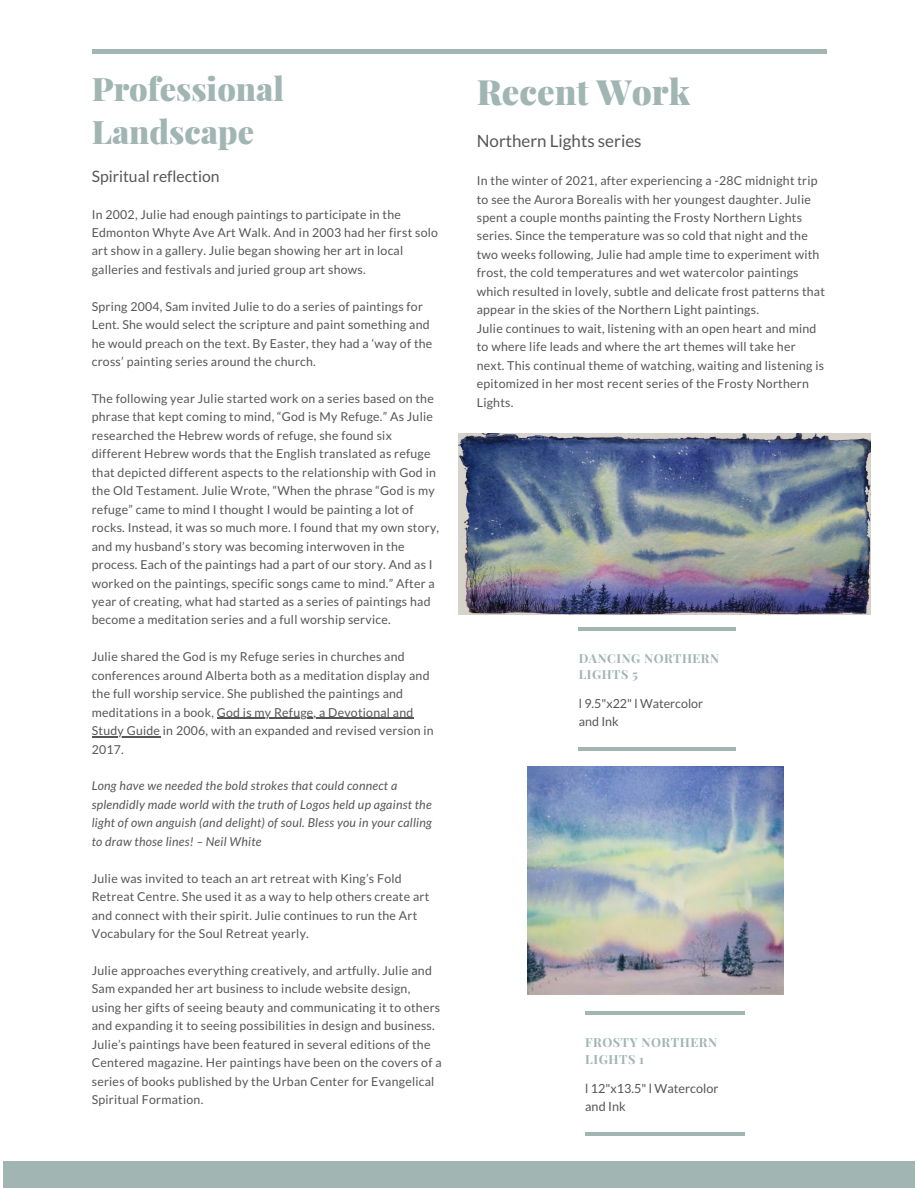
<style>
.page{position:relative;width:918px;height:1188px;background:#fff}
.page>*{position:absolute;margin:0;border:0;box-sizing:border-box;transform-origin:0 0}
.t1{font:900 34.95px "Playfair Display";color:#a1b5b3}
.t2{font:900 32.4px/42.2px "Playfair Display";color:#a1b5b3}
.t3{font:16.95px "Lato";color:#565656}
.t4{font:15.75px "Lato";color:#565656}
.t5{font:12.6px/18.1px "Lato";color:#565656}
.t6{font:700 12.6px/16.5px "Playfair Display";letter-spacing:.04em;color:#a1b5b3}
.t7{font:12.45px/17.9px "Lato";color:#565656}
.t8{font:700 12.45px/16.4px "Playfair Display";letter-spacing:.04em;color:#a1b5b3}
.t9{font:12.3px/18.5px "Lato";letter-spacing:.02em;color:#565656}
.t10{font:italic 12.3px/18.5px "Lato";letter-spacing:.02em;color:#565656}
</style>
<div class="page">
<hr style="left:217px;top:718px;width:197px;height:1px;background:#565656">
<hr style="left:92px;top:736px;width:68px;height:1px;background:#565656">
<img style="left:459px;top:433px;width:412px;height:181px">
<hr style="left:579px;top:628px;width:157px;height:3px;background:#a1b5b3">
<hr style="left:579px;top:747px;width:157px;height:3px;background:#a1b5b3">
<div style="left:3px;top:1161px;width:912px;height:27px;background:#a1b5b3"></div>
<hr style="left:92px;top:50px;width:734px;height:4px;background:#a1b5b3">
<img style="left:527px;top:766px;width:257px;height:229px">
<hr style="left:585px;top:1012px;width:159px;height:3px;background:#a1b5b3">
<hr style="left:585px;top:1133px;width:159px;height:3px;background:#a1b5b3">
<p class="t2" style="left:92px;top:67px;width:194px">Professional<br>Landscape</p>
<p class="t4" style="left:92px;top:167px;width:129px">Spiritual reflection</p>
<p class="t9" style="left:92px;top:205px;width:348px">In 2002, Julie had enough paintings to participate in the Edmonton Whyte Ave Art Walk. And in 2003 had her first solo art show in a gallery. Julie began showing her art in local galleries and festivals and juried group art shows.</p>
<p class="t9" style="left:92px;top:297px;width:342px">Spring 2004, Sam invited Julie to do a series of paintings for Lent. She would select the scripture and paint something and he would preach on the text. By Easter, they had a ‘way of the cross’ painting series around the church.</p>
<p class="t9" style="left:92px;top:389px;width:349px">The following year Julie started work on a series based on the phrase that kept coming to mind, “God is My Refuge.” As Julie researched the Hebrew words of refuge, she found six different Hebrew words that the English translated as refuge that depicted different aspects to the relationship with God in the Old Testament. Julie Wrote, “When the phrase “God is my refuge” came to mind I thought I would be painting a lot of rocks. Instead, it was so much more. I found that my own story, and my husband’s story was becoming interwoven in the process. Each of the paintings had a part of our story. And as I worked on the paintings, specific songs came to mind.” After a year of creating, what had started as a series of paintings had become a meditation series and a full worship service.</p>
<p class="t9" style="left:92px;top:647px;width:343px">Julie shared the God is my Refuge series in churches and conferences around Alberta both as a meditation display and the full worship service. She published the paintings and meditations in a book, God is my Refuge, a Devotional and Study Guide in 2006, with an expanded and revised version in 2017.</p>
<p class="t10" style="left:92px;top:777px;width:342px">Long have we needed the bold strokes that could connect a splendidly made world with the truth of Logos held up against the light of own anguish (and delight) of soul. Bless you in your calling to draw those lines! – Neil White</p>
<p class="t9" style="left:92px;top:869px;width:339px">Julie was invited to teach an art retreat with King’s Fold Retreat Centre. She used it as a way to help others create art and connect with their spirit. Julie continues to run the Art Vocabulary for the Soul Retreat yearly.</p>
<p class="t9" style="left:92px;top:961px;width:351px">Julie approaches everything creatively, and artfully. Julie and Sam expanded her art business to include website design, using her gifts of seeing beauty and communicating it to others and expanding it to seeing possibilities in design and business.<br>Julie’s paintings have been featured in several editions of the Centered magazine. Her paintings have been on the covers of a series of books published by the Urban Center for Evangelical Spiritual Formation.</p>
<p class="t1" style="left:477px;top:67px;width:215px">Recent Work</p>
<p class="t3" style="left:477px;top:130px;width:166px">Northern Lights series</p>
<p class="t9" style="left:477px;top:171px;width:350px">In the winter of 2021, after experiencing a -28C midnight trip to see the Aurora Borealis with her youngest daughter. Julie spent a couple months painting the Frosty Northern Lights series. Since the temperature was so cold that night and the two weeks following, Julie had ample time to experiment with frost, the cold temperatures and wet watercolor paintings which resulted in lovely, subtle and delicate frost patterns that appear in the skies of the Northern Light paintings.</p>
<p class="t9" style="left:477px;top:319px;width:349px">Julie continues to wait, listening with an open heart and mind to where life leads and where the art themes will take her next. This continual theme of watching, waiting and listening is epitomized in her most recent series of the Frosty Northern Lights.</p>
<p class="t8" style="left:579px;top:650px;width:142px">DANCING NORTHERN<br>LIGHTS 5</p>
<p class="t7" style="left:579px;top:694px;width:126px">l 9.5"x22" l Watercolor and Ink</p>
<p class="t6" style="left:585px;top:1034px;width:133px">FROSTY NORTHERN<br>LIGHTS 1</p>
<p class="t5" style="left:585px;top:1079px;width:135px">l 12"x13.5" l Watercolor and Ink</p>
</div>
